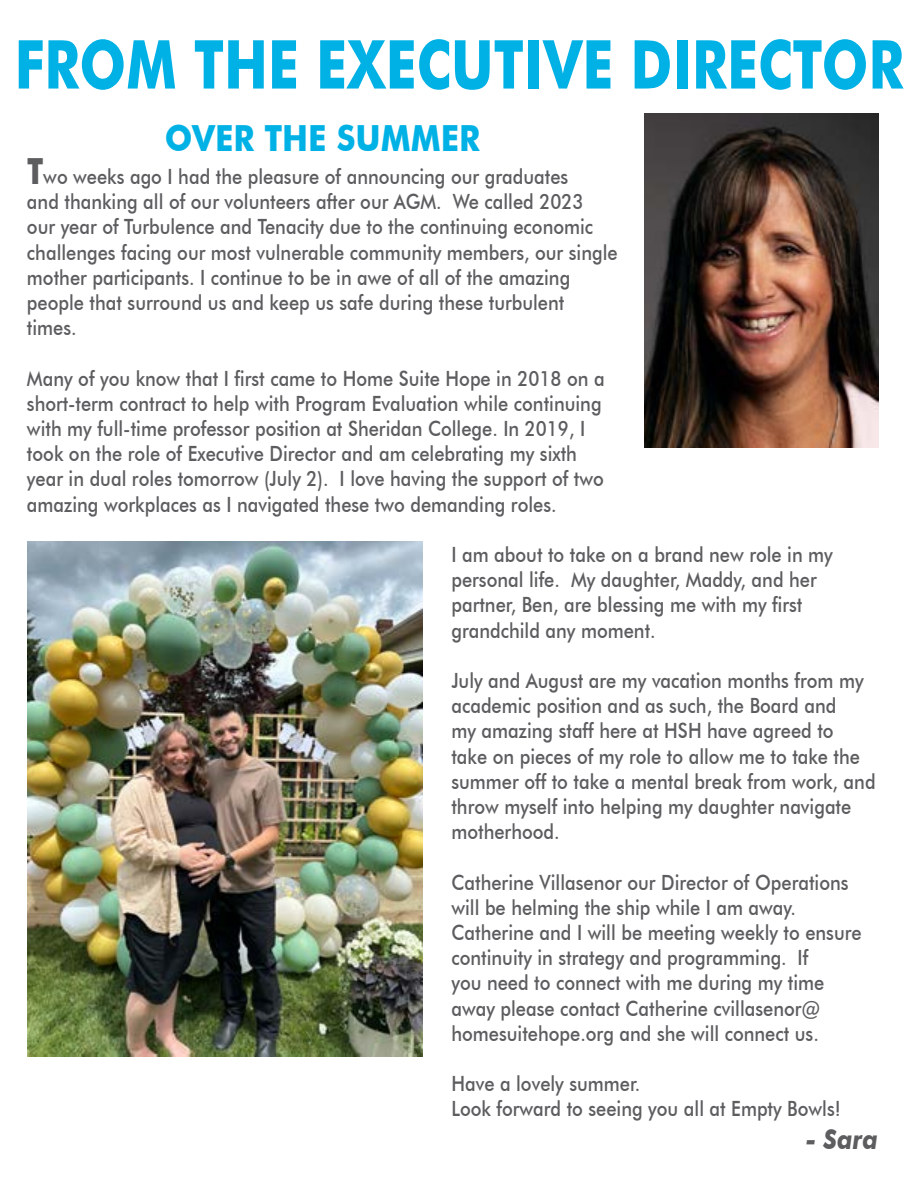
<style>
.page{position:relative;width:918px;height:1188px;background:#fff}
.page>*{position:absolute;margin:0;border:0;box-sizing:border-box;transform-origin:0 0}
.t1{font:700 67.5px "Futura BT";color:#00b1e5;scale:.81 1}
.t2{font:700 36px "Futura BT";color:#00b1e5;scale:.9 1}
.t3{font:italic 700 27px "Futura BT";color:#5d5d60;scale:.87 1}
.t4{font:500 21px/25.2px "Futura BT";color:#5d5d60;scale:.87 1}
.s1{font-weight:700;font-size:36px}
</style>
<div class="page">
<img style="left:645px;top:113px;width:233px;height:334px">
<img style="left:27px;top:542px;width:396px;height:515px">
<h1 class="t1" style="left:15px;top:24px;width:1099px">FROM THE EXECUTIVE DIRECTOR</h1>
<h2 class="t2" style="left:165px;top:117px;width:352px">OVER THE SUMMER</h2>
<p class="t4" style="left:27px;top:164px;width:680px"><span class="s1">T</span>wo weeks ago I had the pleasure of announcing our graduates<br>and thanking all of our volunteers after our AGM. We called 2023<br>our year of Turbulence and Tenacity due to the continuing economic challenges facing our most vulnerable community members, our single mother participants. I continue to be in awe of all of the amazing people that surround us and keep us safe during these turbulent times.</p>
<p class="t4" style="left:27px;top:365px;width:665px">Many of you know that I first came to Home Suite Hope in 2018 on a short-term contract to help with Program Evaluation while continuing with my full-time professor position at Sheridan College. In 2019, I took on the role of Executive Director and am celebrating my sixth year in dual roles tomorrow (July 2). I love having the support of two amazing workplaces as I navigated these two demanding roles.</p>
<p class="t4" style="left:451px;top:542px;width:440px">I am about to take on a brand new role in my personal life. My daughter, Maddy, and her partner, Ben, are blessing me with my first grandchild any moment.</p>
<p class="t4" style="left:451px;top:668px;width:489px">July and August are my vacation months from my academic position and as such, the Board and<br>my amazing staff here at HSH have agreed to<br>take on pieces of my role to allow me to take the summer off to take a mental break from work, and throw myself into helping my daughter navigate motherhood.</p>
<p class="t4" style="left:451px;top:869px;width:473px">Catherine Villasenor our Director of Operations will be helming the ship while I am away.<br>Catherine and I will be meeting weekly to ensure continuity in strategy and programming. If<br>you need to connect with me during my time away please contact Catherine cvillasenor@ homesuitehope.org and she will connect us.</p>
<p class="t4" style="left:451px;top:1071px;width:449px">Have a lovely summer.<br>Look forward to seeing you all at Empty Bowls!</p>
<p class="t3" style="left:806px;top:1123px;width:85px">- Sara</p>
</div>
